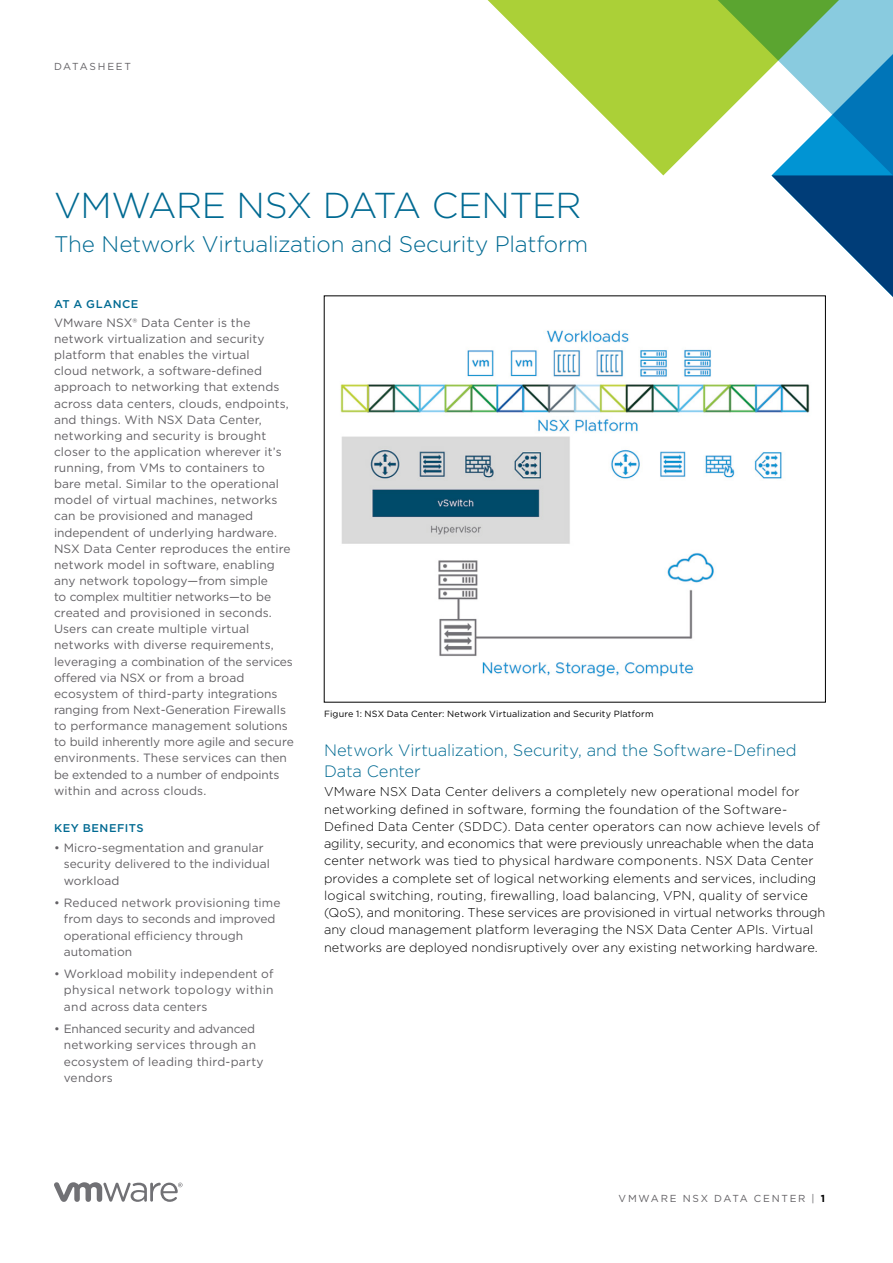
<style>
.page{position:relative;width:893px;height:1263px;background:#fff}
.page>*{position:absolute;margin:0;border:0;box-sizing:border-box;transform-origin:0 0}
._1a__MAIN_TITLE{font:300 36px "Gotham";letter-spacing:-.015em;color:#006a92}
._1b__MAIN_SUB_TITLE{font:300 22.5px "Gotham";letter-spacing:-.01em;color:#006a92}
._4a__SUBHEAD-1{font:300 16.5px/21px "Gotham";letter-spacing:-.005em;color:#006a92}
._3a__BODY_TEXT{font:300 12.75px/17.2px "Gotham";letter-spacing:.005em;color:#000}
._5b__SIDEBAR-BODY-LA{font:12px/16.2px "Gotham";letter-spacing:.01em;color:#636165}
._5a__SIDEBAR-HEAD{font:500 11.25px "Gotham";letter-spacing:.05em;color:#006a92}
.FOLIO-BOTTOM-GRAY{font:10.2px "Gotham";letter-spacing:.17em;color:#636165}
._7a__CAPTION_BODY{font:9px "Gotham";letter-spacing:.02em;color:#000}
.s1{font-weight:700;color:#000}
</style>
<div class="page">
<svg style="left:54px;top:1182px;width:129px;height:20px"></svg>
<svg style="left:487px;top:0;width:217px;height:175px;fill:#abd037"></svg>
<svg style="left:704px;top:0;width:189px;height:297px"></svg>
<img style="left:340px;top:330px;width:470px;height:347px">
<p class="FOLIO-BOTTOM-GRAY" style="left:54px;top:60px;width:79px">DATASHEET</p>
<p class="_1a__MAIN_TITLE" style="left:54px;top:182px;width:529px">VMWARE NSX DATA CENTER</p>
<p class="_1b__MAIN_SUB_TITLE" style="left:54px;top:229px;width:536px">The Network Virtualization and Security Platform</p>
<p class="_5a__SIDEBAR-HEAD" style="left:54px;top:296px;width:86px">AT A GLANCE</p>
<p class="_5b__SIDEBAR-BODY-LA" style="left:54px;top:314px;width:241px">VMware NSX® Data Center is the network virtualization and security platform that enables the virtual<br>cloud network, a software-defined approach to networking that extends across data centers, clouds, endpoints, and things. With NSX Data Center, networking and security is brought closer to the application wherever it’s running, from VMs to containers to bare metal. Similar to the operational model of virtual machines, networks can be provisioned and managed independent of underlying hardware.<br>NSX Data Center reproduces the entire network model in software, enabling any network topology—from simple<br>to complex multitier networks—to be created and provisioned in seconds.<br>Users can create multiple virtual networks with diverse requirements, leveraging a combination of the services offered via NSX or from a broad ecosystem of third-party integrations ranging from Next-Generation Firewalls to performance management solutions to build inherently more agile and secure environments. These services can then be extended to a number of endpoints within and across clouds.</p>
<p class="_5a__SIDEBAR-HEAD" style="left:54px;top:821px;width:91px">KEY BENEFITS</p>
<p class="_5b__SIDEBAR-BODY-LA" style="left:64px;top:839px;width:208px;text-indent:-10px">• Micro-segmentation and granular security delivered to the individual workload</p>
<p class="_5b__SIDEBAR-BODY-LA" style="left:64px;top:894px;width:218px;text-indent:-10px">• Reduced network provisioning time from days to seconds and improved operational efficiency through automation</p>
<p class="_5b__SIDEBAR-BODY-LA" style="left:64px;top:965px;width:211px;text-align:justify;text-indent:-10px">• Workload mobility independent of physical network topology within and across data centers</p>
<p class="_5b__SIDEBAR-BODY-LA" style="left:64px;top:1020px;width:201px;text-indent:-10px">• Enhanced security and advanced networking services through an ecosystem of leading third-party vendors</p>
<p class="_7a__CAPTION_BODY" style="left:324px;top:708px;width:331px">Figure 1: NSX Data Center: Network Virtualization and Security Platform</p>
<p class="_4a__SUBHEAD-1" style="left:324px;top:739px;width:474px">Network Virtualization, Security, and the Software-Defined<br>Data Center</p>
<p class="_3a__BODY_TEXT" style="left:324px;top:783px;width:503px">VMware NSX Data Center delivers a completely new operational model for networking defined in software, forming the foundation of the Software-Defined Data Center (SDDC). Data center operators can now achieve levels of agility, security, and economics that were previously unreachable when the data center network was tied to physical hardware components. NSX Data Center provides a complete set of logical networking elements and services, including logical switching, routing, firewalling, load balancing, VPN, quality of service (QoS), and monitoring. These services are provisioned in virtual networks through any cloud management platform leveraging the NSX Data Center APIs. Virtual networks are deployed nondisruptively over any existing networking hardware.</p>
<p class="FOLIO-BOTTOM-GRAY" style="left:619px;top:1191px;width:208px">VMWARE NSX DATA CENTER | <span class="s1">1</span></p>
</div>
